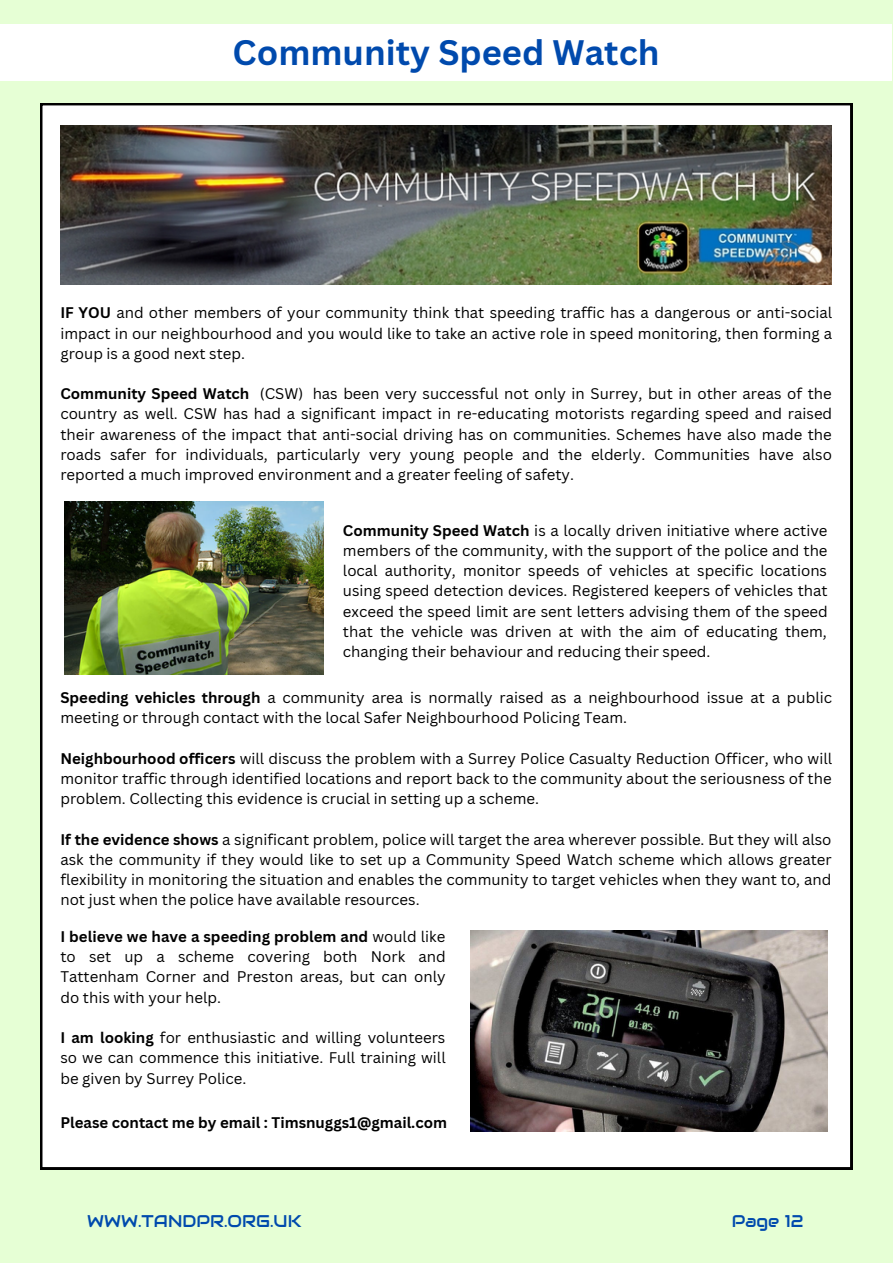
<style>
.page{position:relative;width:893px;height:1264px;background:#fff}
.page>*{position:absolute;margin:0;border:0;box-sizing:border-box;transform-origin:0 0}
.t1{font:700 34.5px "Canva Sans";color:#004aad}
.t2{font:16.95px "Audiowide";color:#004aad}
.t3{font:15px/20.2px "Canva Sans";color:#000;text-align:justify}
.t4{font:700 15px "Canva Sans";color:#000}
.s1{font-weight:700}
</style>
<div class="page">
<div style="left:0;top:0;width:892px;height:1262px;background:#e6ffd5"></div>
<div style="left:40px;top:103px;width:812px;height:1066px;background:#fff"></div>
<img style="left:60px;top:125px;width:771px;height:160px">
<img style="left:64px;top:502px;width:259px;height:172px">
<div style="left:0;top:25px;width:892px;height:56px;background:#fff"></div>
<img style="left:470px;top:930px;width:357px;height:201px">
<p class="t1" style="left:232px;top:28px;width:428px">Community Speed Watch</p>
<p class="t3" style="left:60px;top:302px;width:773px"><span class="s1">IF YOU</span> and other members of your community think that speeding traffic has a dangerous or anti-social impact in our neighbourhood and you would like to take an active role in speed monitoring, then forming a group is a good next step.</p>
<p class="t3" style="left:60px;top:383px;width:773px"><span class="s1">Community Speed Watch</span> (CSW) has been very successful not only in Surrey, but in other areas of the country as well. CSW has had a significant impact in re-educating motorists regarding speed and raised their awareness of the impact that anti-social driving has on communities. Schemes have also made the roads safer for individuals, particularly very young people and the elderly. Communities have also reported a much improved environment and a greater feeling of safety.</p>
<p class="t3" style="left:343px;top:519px;width:486px"><span class="s1">Community Speed Watch</span> is a locally driven initiative where active members of the community, with the support of the police and the local authority, monitor speeds of vehicles at specific locations using speed detection devices. Registered keepers of vehicles that exceed the speed limit are sent letters advising them of the speed that the vehicle was driven at with the aim of educating them, changing their behaviour and reducing their speed.</p>
<p class="t3" style="left:60px;top:687px;width:773px"><span class="s1">Speeding vehicles through</span> a community area is normally raised as a neighbourhood issue at a public meeting or through contact with the local Safer Neighbourhood Policing Team.</p>
<p class="t3" style="left:60px;top:747px;width:773px"><span class="s1">Neighbourhood officers</span> will discuss the problem with a Surrey Police Casualty Reduction Officer, who will monitor traffic through identified locations and report back to the community about the seriousness of the problem. Collecting this evidence is crucial in setting up a scheme.</p>
<p class="t3" style="left:60px;top:828px;width:772px"><span class="s1">If the evidence shows</span> a significant problem, police will target the area wherever possible. But they will also ask the community if they would like to set up a Community Speed Watch scheme which allows greater flexibility in monitoring the situation and enables the community to target vehicles when they want to, and not just when the police have available resources.</p>
<p class="t3" style="left:60px;top:925px;width:387px"><span class="s1">I believe we have a speeding problem and</span> would like to set up a scheme covering both Nork and Tattenham Corner and Preston areas, but can only do this with your help.</p>
<p class="t3" style="left:60px;top:1027px;width:387px"><span class="s1">I am looking</span> for enthusiastic and willing volunteers so we can commence this initiative. Full training will be given by Surrey Police.</p>
<p class="t4" style="left:60px;top:1112px;width:388px">Please contact me by email : Timsnuggs1@gmail.com</p>
<p class="t2" style="left:87px;top:1209px;width:216px">WWW.TANDPR.ORG.UK</p>
<p class="t2" style="left:731px;top:1209px;width:73px">Page 12</p>
</div>
